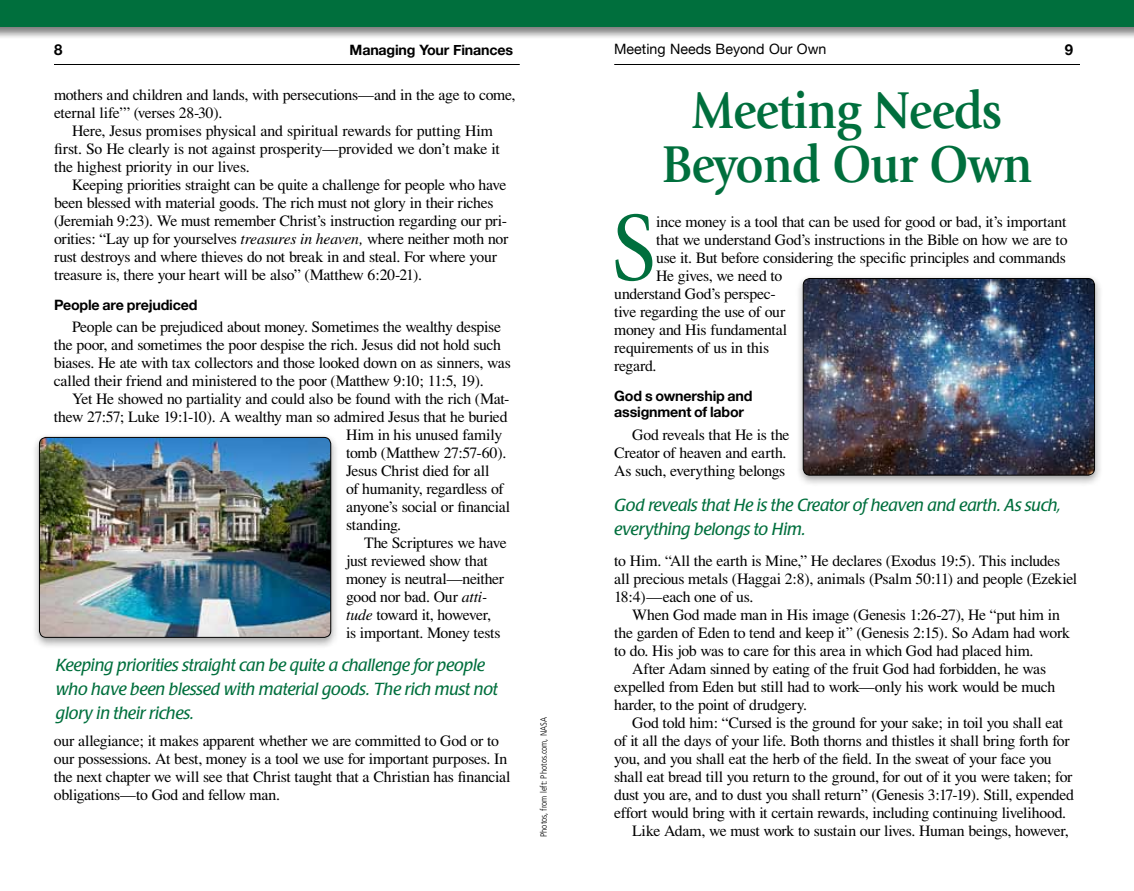
<style>
.page{position:relative;width:1134px;height:891px;background:#fff}
.page>*{position:absolute;margin:0;border:0;box-sizing:border-box;transform-origin:0 0}
.t1{font:97.5px "Giovanni";color:#006f3d;scale:.9 1}
.t2{font:700 54px/54px "Giovanni";letter-spacing:-.02em;color:#006f3d;text-align:center;scale:.9 1}
.t3{font:italic 17.25px/24px "Poppl Laudatio";letter-spacing:-.01em;color:#006f3d}
.t4{font:15.75px/18px "Times";letter-spacing:-.02em;color:#000}
.t5{font:15.75px "Times";letter-spacing:-.04em;color:#000}
.t6{font:700 15px "Helvetica Neue";color:#000}
.t7{font:700 14.25px/16.5px "Helvetica Neue";letter-spacing:-.015em;color:#000}
.t8{font:14.25px "Helvetica Neue";color:#000}
.t9{font:300 condensed 9px "Frutiger";color:#000}
.s1{font-style:italic}
</style>
<div class="page">
<hr style="left:54px;top:64px;width:466px;height:1px;background:#000">
<hr style="left:614px;top:64px;width:466px;height:1px;background:#000">
<div style="left:0;top:0;width:1134px;height:39px;background:#000;opacity:.3"></div>
<div style="left:0;top:0;width:1134px;height:27px;background:#006f3d"></div>
<div style="left:31px;top:432px;width:308px;height:217px;background:#000;opacity:.4"></div>
<img style="left:39px;top:437px;width:292px;height:200px">
<div style="left:39px;top:437px;width:292px;height:201px;border:1px solid #000;border-radius:7px"></div>
<div style="left:795px;top:273px;width:308px;height:214px;background:#000;opacity:.4"></div>
<img style="left:803px;top:278px;width:292px;height:197px">
<div style="left:803px;top:278px;width:292px;height:197px;border:1px solid #000;border-radius:7px"></div>
<p class="t8" style="left:614px;top:40px;width:214px">Meeting Needs Beyond Our Own</p>
<p class="t6" style="left:54px;top:40px;width:10px">8</p>
<p class="t7" style="left:350px;top:41px;width:165px">Managing Your Finances</p>
<p class="t6" style="left:1065px;top:40px;width:10px">9</p>
<h2 class="t2" style="left:662px;top:83px;width:414px">Meeting Needs<br>Beyond Our Own</h2>
<p class="t4" style="left:656px;top:212px;width:412px">ince money is a tool that can be used for good or bad, it’s important</p>
<p class="t4" style="left:656px;top:230px;width:413px">that we understand God’s instructions in the Bible on how we are to</p>
<p class="t4" style="left:656px;top:248px;width:411px">use it. But before considering the specific principles and commands</p>
<p class="t4" style="left:656px;top:266px;width:128px">He gives, we need to</p>
<p class="t4" style="left:614px;top:284px;width:163px">understand God’s perspec-</p>
<p class="t4" style="left:614px;top:302px;width:173px">tive regarding the use of our</p>
<p class="t4" style="left:614px;top:320px;width:175px">money and His fundamental</p>
<p class="t4" style="left:614px;top:338px;width:156px">requirements of us in this</p>
<p class="t4" style="left:614px;top:356px;width:44px">regard.</p>
<p class="t7" style="left:614px;top:387px;width:140px">God’s ownership and assignment of labor</p>
<p class="t4" style="left:614px;top:425px;width:177px;text-indent:18px">God reveals that He is the<br>Creator of heaven and earth.<br>As such, everything belongs</p>
<p class="t4" style="left:54px;top:86px;width:463px">mothers and children and lands, with persecutions—and in the age to come, eternal life’” (verses 28-30).</p>
<p class="t4" style="left:54px;top:122px;width:447px;text-indent:18px">Here, Jesus promises physical and spiritual rewards for putting Him first. So He clearly is not against prosperity—provided we don’t make it the highest priority in our lives.</p>
<p class="t4" style="left:54px;top:176px;width:456px;text-indent:18px">Keeping priorities straight can be quite a challenge for people who have been blessed with material goods. The rich must not glory in their riches (Jeremiah 9:23). We must remember Christ’s instruction regarding our pri&shy;orities: “Lay up for yourselves <span class="s1">treasures in heaven,</span> where neither moth nor rust destroys and where thieves do not break in and steal. For where your treasure is, there your heart will be also” (Matthew 6:20-21).</p>
<p class="t7" style="left:54px;top:296px;width:145px">People are prejudiced</p>
<p class="t4" style="left:54px;top:318px;width:458px;text-indent:18px">People can be prejudiced about money. Sometimes the wealthy despise the poor, and sometimes the poor despise the rich. Jesus did not hold such biases. He ate with tax collectors and those looked down on as sinners, was called their friend and ministered to the poor (Matthew 9:10; 11:5, 19).</p>
<p class="t4" style="left:72px;top:390px;width:439px">Yet He showed no partiality and could also be found with the rich (Mat-</p>
<p class="t4" style="left:54px;top:408px;width:455px">thew 27:57; Luke 19:1-10). A wealthy man so admired Jesus that he buried</p>
<p class="t4" style="left:346px;top:426px;width:158px">Him in his unused family</p>
<p class="t4" style="left:346px;top:444px;width:162px">tomb (Matthew 27:57-60).</p>
<p class="t4" style="left:346px;top:462px;width:145px">Jesus Christ died for all</p>
<p class="t4" style="left:346px;top:480px;width:159px">of humanity, regardless of</p>
<p class="t4" style="left:346px;top:498px;width:166px">anyone’s social or financial</p>
<p class="t4" style="left:346px;top:516px;width:57px">standing.</p>
<p class="t4" style="left:364px;top:534px;width:144px">The Scriptures we have</p>
<p class="t4" style="left:346px;top:552px;width:143px">just reviewed show that</p>
<p class="t4" style="left:346px;top:570px;width:160px">money is neutral—neither</p>
<p class="t4" style="left:346px;top:588px;width:143px">good nor bad. Our <span class="s1">atti-</span></p>
<p class="t5" style="left:346px;top:606px;width:146px"><span class="s1">tude</span> toward it, however,</p>
<p class="t4" style="left:346px;top:624px;width:156px">is important. Money tests</p>
<h1 class="t1" style="left:612px;top:193px;width:50px">S</h1>
<p class="t3" style="left:614px;top:493px;width:448px">God reveals that He is the Creator of heaven and earth. As such, everything belongs to Him.</p>
<p class="t4" style="left:614px;top:551px;width:464px">to Him. “All the earth is Mine,” He declares (Exodus 19:5). This includes all precious metals (Haggai 2:8), animals (Psalm 50:11) and people (Ezekiel<br>18:4)—each one of us.</p>
<p class="t4" style="left:632px;top:605px;width:429px">When God made man in His image (Genesis 1:26-27), He “put him in</p>
<p class="t4" style="left:614px;top:623px;width:457px">the garden of Eden to tend and keep it” (Genesis 2:15). So Adam had work</p>
<p class="t4" style="left:614px;top:641px;width:421px">to do. His job was to care for this area in which God had placed him.</p>
<p class="t4" style="left:632px;top:659px;width:415px">After Adam sinned by eating of the fruit God had forbidden, he was</p>
<p class="t4" style="left:614px;top:677px;width:442px">expelled from Eden but still had to work—only his work would be much</p>
<p class="t4" style="left:614px;top:695px;width:194px">harder, to the point of drudgery.</p>
<p class="t4" style="left:632px;top:713px;width:432px">God told him: “Cursed is the ground for your sake; in toil you shall eat</p>
<p class="t4" style="left:614px;top:731px;width:457px">of it all the days of your life. Both thorns and thistles it shall bring forth for</p>
<p class="t4" style="left:614px;top:749px;width:439px">you, and you shall eat the herb of the field. In the sweat of your face you</p>
<p class="t4" style="left:614px;top:767px;width:460px">shall eat bread till you return to the ground, for out of it you were taken; for</p>
<p class="t4" style="left:614px;top:785px;width:461px">dust you are, and to dust you shall return” (Genesis 3:17-19). Still, expended</p>
<p class="t4" style="left:614px;top:803px;width:454px">effort would bring with it certain rewards, including continuing livelihood.</p>
<p class="t4" style="left:632px;top:821px;width:438px">Like Adam, we must work to sustain our lives. Human beings, however,</p>
<p class="t3" style="left:56px;top:653px;width:444px">Keeping priorities straight can be quite a challenge for people who have been blessed with material goods. The rich must not glory in their riches.</p>
<p class="t9" style="left:539px;top:837px;width:121px;rotate:-90deg">Photos, from left: Photos.com, NASA</p>
<p class="t4" style="left:54px;top:732px;width:458px">our allegiance; it makes apparent whether we are committed to God or to our possessions. At best, money is a tool we use for important purposes. In the next chapter we will see that Christ taught that a Christian has financial obligations—to God and fellow man.</p>
</div>
